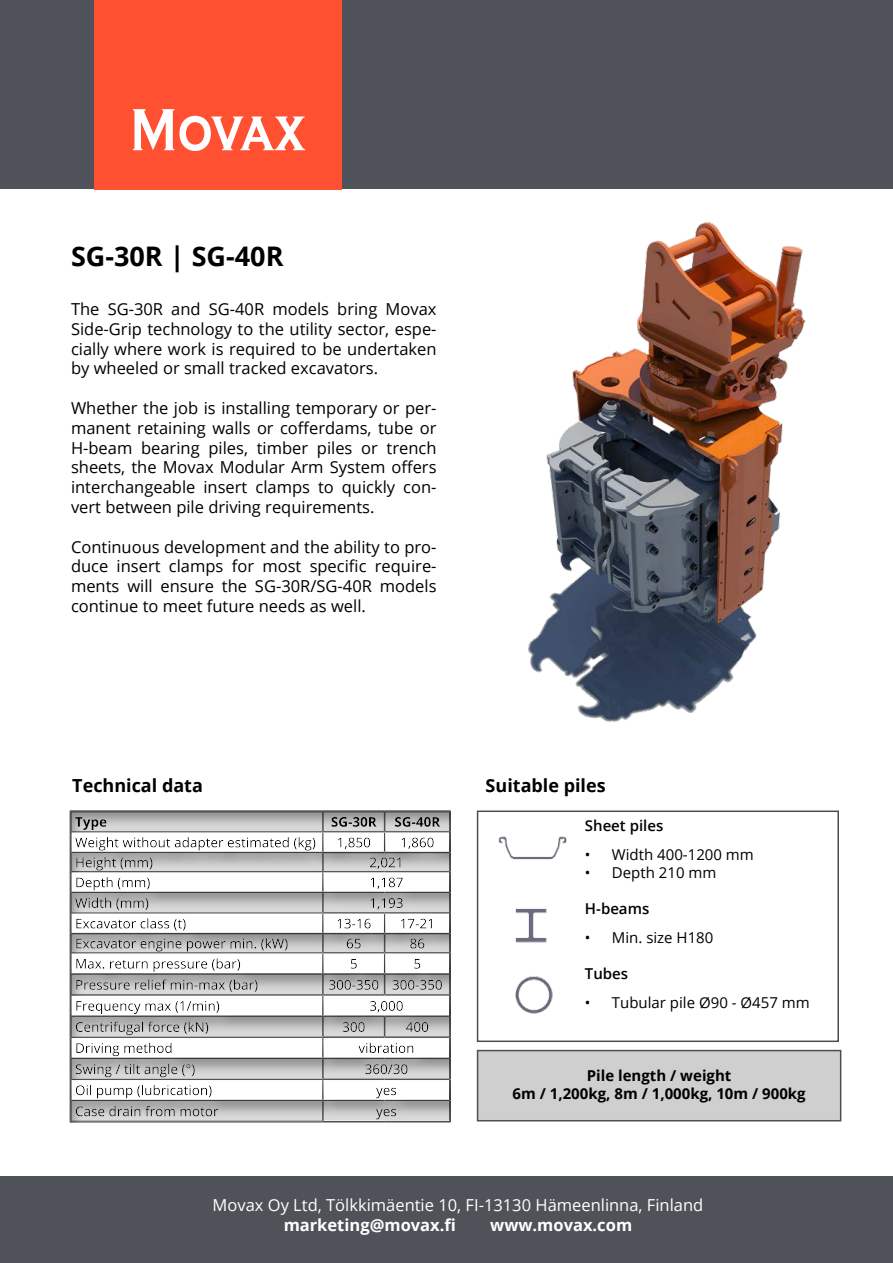
<style>
.page{position:relative;width:893px;height:1263px;background:#fff}
.page>*{position:absolute;margin:0;border:0;box-sizing:border-box;transform-origin:0 0}
.t1{font:700 27px "Open Sans";color:#000}
.t2{font:700 18px "Open Sans";color:#000}
.t3{font:16.5px/19.8px "Open Sans";color:#000;text-align:justify}
.t4{font:16.5px "Open Sans";color:#fff}
.t5{font:700 16.5px "Open Sans";color:#fff}
.t6{font:15px "Open Sans";color:#000}
.t7{font:700 15px/18px "Open Sans";color:#000;text-align:center}
.t8{font:600 15px "Open Sans";color:#000}
</style>
<div class="page">
<div style="left:0;top:0;width:893px;height:189px;background:#4f5359"></div>
<div style="left:95px;top:0;width:247px;height:189px;background:#ff5032"></div>
<svg style="left:133px;top:109px;width:172px;height:42px"></svg>
<div style="left:0;top:1177px;width:893px;height:86px;background:#4f5359"></div>
<div style="left:52px;top:794px;width:427px;height:345px;background:#000;opacity:.33"></div>
<div style="left:477px;top:810px;width:362px;height:232px;background:#fff;border:2px solid #4e4e4d"></div>
<div style="left:478px;top:1050px;width:363px;height:71px;background:#cfcfcf"></div>
<div style="left:477px;top:1050px;width:364px;height:71px;border:2px solid #4e4e4d"></div>
<img style="left:528px;top:222px;width:278px;height:501px">
<img style="left:515px;top:908px;width:32px;height:35px">
<img style="left:499px;top:836px;width:68px;height:24px">
<img style="left:515px;top:976px;width:38px;height:38px">
<h1 class="t1" style="left:71px;top:237px;width:214px">SG-30R | SG-40R</h1>
<p class="t3" style="left:71px;top:299px;width:367px">The SG-30R and SG-40R models bring Movax Side-Grip technology to the utility sector, espe&shy;cially where work is required to be undertaken by wheeled or small tracked excavators.</p>
<p class="t3" style="left:71px;top:398px;width:367px">Whether the job is installing temporary or per&shy;manent retaining walls or cofferdams, tube or H-beam bearing piles, timber piles or trench sheets, the Movax Modular Arm System offers interchangeable insert clamps to quickly con&shy;vert between pile driving requirements.</p>
<p class="t3" style="left:71px;top:536px;width:367px">Continuous development and the ability to pro&shy;duce insert clamps for most specific require&shy;ments will ensure the SG-30R/SG-40R models continue to meet future needs as well.</p>
<p class="t2" style="left:72px;top:773px;width:132px">Technical data</p>
<p class="t2" style="left:486px;top:773px;width:122px">Suitable piles</p>
<p class="t8" style="left:585px;top:815px;width:80px">Sheet piles</p>
<p class="t6" style="left:585px;top:844px;width:170px">• Width 400-1200 mm</p>
<p class="t6" style="left:585px;top:862px;width:133px">• Depth 210 mm</p>
<p class="t8" style="left:585px;top:898px;width:66px">H-beams</p>
<p class="t6" style="left:585px;top:927px;width:130px">• Min. size H180</p>
<p class="t8" style="left:585px;top:963px;width:45px">Tubes</p>
<p class="t6" style="left:585px;top:992px;width:226px">• Tubular pile Ø90 - Ø457 mm</p>
<p class="t7" style="left:513px;top:1066px;width:295px">Pile length / weight<br>6m / 1,200kg, 8m / 1,000kg, 10m / 900kg</p>
<p class="t4" style="left:213px;top:1193px;width:492px">Movax Oy Ltd, Tölkkimäentie 10, FI-13130 Hämeenlinna, Finland</p>
<p class="t5" style="left:284px;top:1213px;width:174px">marketing@movax.fi</p>
<p class="t5" style="left:490px;top:1213px;width:143px">www.movax.com</p>
</div>
